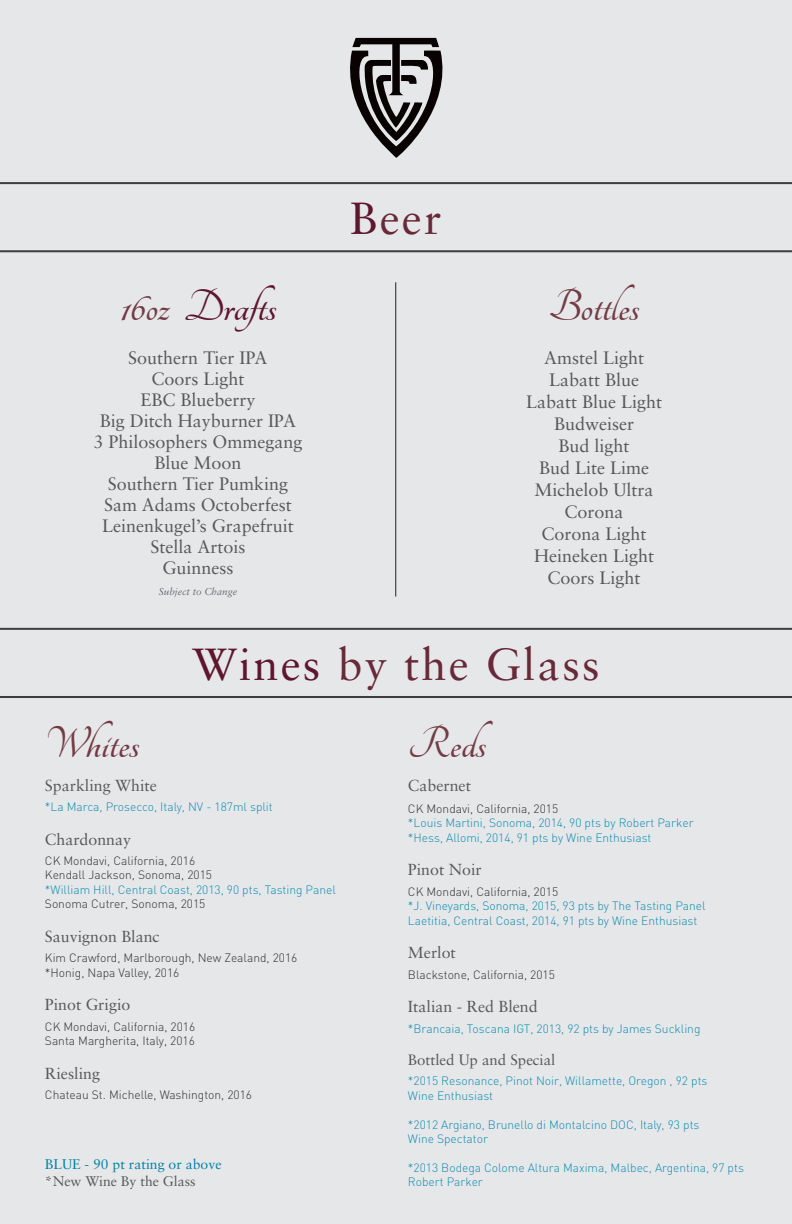
<style>
.page{position:relative;width:792px;height:1224px;background:#e6e7e9}
.page>*{position:absolute;margin:0;border:0;box-sizing:border-box;transform-origin:0 0}
.t1{font:700 48px "Tangerine";color:#733b44}
.t2{font:700 48px "Tangerine";color:#5d162c}
.t3{font:45px "Sabon";letter-spacing:.05em;color:#682938}
.t4{font:18px "Sabon";color:#57585a}
.t5{font:16px "Sabon";color:#57585a}
.t6{font:15px "Sabon";color:#57585a}
.t7{font:14px "Sabon";color:#0080a7}
.t8{font:14px "Sabon";color:#57585a}
.t9{font:300 12px "DIN";color:#0d8cb1}
.t10{font:300 12px "DIN";color:#312f30}
.t11{font:italic 10px "Sabon";color:#6c6d70}
.s1{color:#5d162c}
.s2{color:#733b44}
</style>
<div class="page">
<hr style="left:395px;top:282px;width:1px;height:315px;background:#231f20">
<hr style="left:0;top:628px;width:792px;height:2px;background:#3e3e3f">
<hr style="left:0;top:696px;width:792px;height:2px;background:#3e3e3f">
<hr style="left:0;top:182px;width:792px;height:2px;background:#3e3e3f">
<hr style="left:0;top:250px;width:792px;height:2px;background:#3e3e3f">
<svg style="left:350px;top:38px;width:92px;height:120px"></svg>
<p class="t3" style="left:350px;top:192px;width:93px"><span class="s1">B</span>eer</p>
<p class="t2" style="left:120px;top:283px;width:171px"><span class="s2">16 oz</span> Drafts</p>
<p class="t1" style="left:549px;top:283px;width:92px">Bottles</p>
<p class="t4" style="left:544px;top:347px;width:101px">Amstel Light</p>
<p class="t4" style="left:549px;top:369px;width:91px">Labatt Blue</p>
<p class="t4" style="left:526px;top:391px;width:138px">Labatt Blue Light</p>
<p class="t4" style="left:554px;top:413px;width:82px">Budweiser</p>
<p class="t4" style="left:559px;top:435px;width:73px">Bud light</p>
<p class="t4" style="left:539px;top:457px;width:111px">Bud Lite Lime</p>
<p class="t4" style="left:535px;top:479px;width:121px">Michelob Ultra</p>
<p class="t4" style="left:565px;top:501px;width:61px">Corona</p>
<p class="t4" style="left:542px;top:523px;width:107px">Corona Light</p>
<p class="t4" style="left:534px;top:545px;width:122px">Heineken Light</p>
<p class="t4" style="left:548px;top:567px;width:95px">Coors Light</p>
<p class="t4" style="left:128px;top:347px;width:141px">Southern Tier IPA</p>
<p class="t4" style="left:151px;top:368px;width:95px">Coors Light</p>
<p class="t4" style="left:140px;top:389px;width:117px">EBC Blueberry</p>
<p class="t4" style="left:100px;top:410px;width:198px">Big Ditch Hayburner IPA</p>
<p class="t4" style="left:93px;top:431px;width:211px">3 Philosophers Ommegang</p>
<p class="t4" style="left:154px;top:452px;width:89px">Blue Moon</p>
<p class="t4" style="left:108px;top:473px;width:182px">Southern Tier Pumking</p>
<p class="t4" style="left:104px;top:494px;width:189px">Sam Adams Octoberfest</p>
<p class="t4" style="left:102px;top:515px;width:193px">Leinenkugel’s Grapefruit</p>
<p class="t4" style="left:150px;top:536px;width:96px">Stella Artois</p>
<p class="t4" style="left:162px;top:557px;width:73px">Guinness</p>
<p class="t11" style="left:159px;top:586px;width:80px">Subject to Change</p>
<p class="t3" style="left:192px;top:637px;width:409px"><span class="s1">Wines</span> by the Glass</p>
<p class="t1" style="left:45px;top:720px;width:96px">Whites</p>
<p class="t5" style="left:45px;top:775px;width:114px">Sparkling White</p>
<p class="t9" style="left:45px;top:799px;width:229px">*La Marca, Prosecco, Italy, NV - 187ml split</p>
<p class="t5" style="left:45px;top:829px;width:88px">Chardonnay</p>
<p class="t10" style="left:45px;top:853px;width:152px">CK Mondavi, California, 2016</p>
<p class="t10" style="left:45px;top:868px;width:169px">Kendall Jackson, Sonoma, 2015</p>
<p class="t9" style="left:45px;top:882px;width:292px">*William Hill, Central Coast, 2013, 90 pts, Tasting Panel</p>
<p class="t10" style="left:45px;top:896px;width:162px">Sonoma Cutrer, Sonoma, 2015</p>
<p class="t5" style="left:45px;top:927px;width:116px">Sauvignon Blanc</p>
<p class="t10" style="left:45px;top:950px;width:254px">Kim Crawford, Marlborough, New Zealand, 2016</p>
<p class="t10" style="left:45px;top:965px;width:136px">*Honig, Napa Valley, 2016</p>
<p class="t5" style="left:45px;top:995px;width:87px">Pinot Grigio</p>
<p class="t10" style="left:45px;top:1019px;width:152px">CK Mondavi, California, 2016</p>
<p class="t10" style="left:45px;top:1033px;width:151px">Santa Margherita, Italy, 2016</p>
<p class="t5" style="left:45px;top:1063px;width:57px">Riesling</p>
<p class="t10" style="left:45px;top:1087px;width:209px">Chateau St. Michelle, Washington, 2016</p>
<p class="t7" style="left:45px;top:1156px;width:178px">BLUE - 90 pt rating or above</p>
<p class="t8" style="left:45px;top:1173px;width:152px">*New Wine By the Glass</p>
<p class="t1" style="left:408px;top:720px;width:80px">Reds</p>
<p class="t5" style="left:408px;top:775px;width:65px">Cabernet</p>
<p class="t10" style="left:408px;top:801px;width:152px">CK Mondavi, California, 2015</p>
<p class="t9" style="left:408px;top:816px;width:287px">*Louis Martini, Sonoma, 2014, 90 pts by Robert Parker</p>
<p class="t9" style="left:408px;top:830px;width:245px">*Hess, Allomi, 2014, 91 pts by Wine Enthusiast</p>
<p class="t5" style="left:408px;top:860px;width:75px">Pinot Noir</p>
<p class="t10" style="left:408px;top:884px;width:152px">CK Mondavi, California, 2015</p>
<p class="t9" style="left:408px;top:898px;width:299px">*J. Vineyards, Sonoma, 2015, 93 pts by The Tasting Panel</p>
<p class="t9" style="left:408px;top:913px;width:291px">Laetitia, Central Coast, 2014, 91 pts by Wine Enthusiast</p>
<p class="t5" style="left:408px;top:943px;width:49px">Merlot</p>
<p class="t10" style="left:408px;top:967px;width:148px">Blackstone, California, 2015</p>
<p class="t5" style="left:408px;top:997px;width:131px">Italian - Red Blend</p>
<p class="t9" style="left:408px;top:1021px;width:294px">*Brancaia, Toscana IGT, 2013, 92 pts by James Suckling</p>
<p class="t6" style="left:408px;top:1051px;width:149px">Bottled Up and Special</p>
<p class="t9" style="left:408px;top:1074px;width:301px">*2015 Resonance, Pinot Noir, Willamette, Oregon , 92 pts</p>
<p class="t9" style="left:408px;top:1088px;width:87px">Wine Enthusiast</p>
<p class="t9" style="left:408px;top:1117px;width:293px">*2012 Argiano, Brunello di Montalcino DOC, Italy, 93 pts</p>
<p class="t9" style="left:408px;top:1131px;width:82px">Wine Spectator</p>
<p class="t9" style="left:408px;top:1160px;width:337px">*2013 Bodega Colome Altura Maxima, Malbec, Argentina, 97 pts</p>
<p class="t9" style="left:408px;top:1174px;width:76px">Robert Parker</p>
</div>
